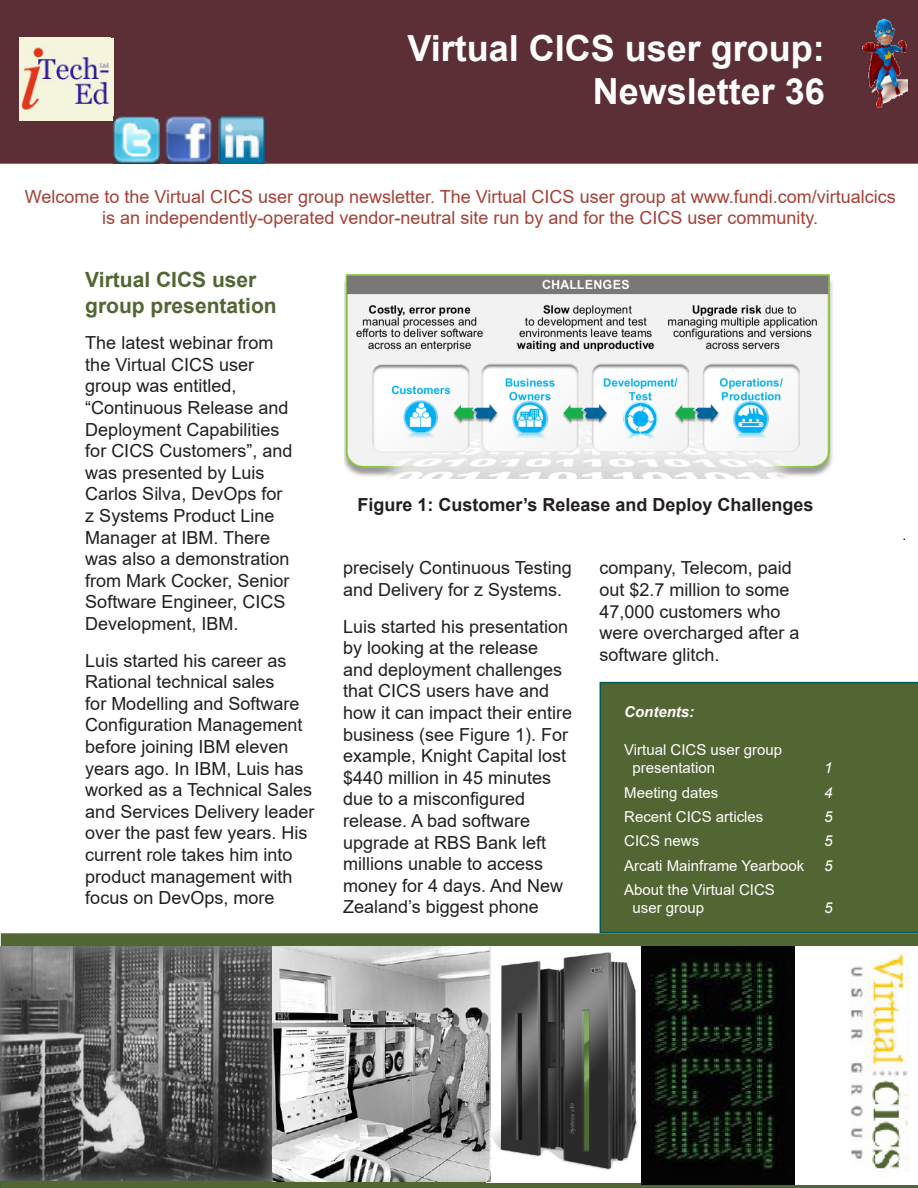
<style>
.page{position:relative;width:918px;height:1188px;background:#fff}
.page>*{position:absolute;margin:0;border:0;box-sizing:border-box;transform-origin:0 0}
.t1{font:700 36px "Arial";color:#fff}
.text{font:700 21px/25.2px "Arial";color:#526633}
.text-2{font:18px/21.6px "Arial";color:#231f20}
.text-3{font:18px/21.6px "Arial";color:#a44137;text-align:center}
.t2{font:700 18px "Arial";color:#231f20}
.contents{font:15px/18px "Arial";color:#fff}
.contents-2{font:italic 700 15px "Arial";color:#fff}
.contents-3{font:italic 15px "Arial";color:#fff}
</style>
<div class="page">
<div style="left:0;top:0;width:918px;height:164px;background:#5c2e36"></div>
<svg style="left:1px;top:933px;width:917px;height:255px;background:#566939"></svg>
<img style="left:491px;top:946px;width:151px;height:236px">
<img style="left:0;top:946px;width:491px;height:236px">
<div style="left:600px;top:682px;width:318px;height:251px;background:#526633"></div>
<img style="left:642px;top:946px;width:276px;height:238px">
<img style="left:19px;top:37px;width:95px;height:83px">
<img style="left:861px;top:15px;width:47px;height:95px">
<img style="left:851px;top:950px;width:58px;height:228px">
<img style="left:219px;top:117px;width:46px;height:46px">
<img style="left:114px;top:116px;width:46px;height:48px">
<img style="left:166px;top:116px;width:46px;height:48px">
<img style="left:344px;top:274px;width:489px;height:205px">
<p class="t1" style="left:407px;top:23px;width:419px">Virtual CICS user group:</p>
<p class="t1" style="left:593px;top:66px;width:234px">Newsletter 36</p>
<p class="text-3" style="left:25px;top:185px;width:873px">Welcome to the Virtual CICS user group newsletter. The Virtual CICS user group at www.fundi.com/virtualcics is an independently-operated vendor-neutral site run by and for the CICS user community.</p>
<p class="text" style="left:85px;top:268px;width:193px">Virtual CICS user group presentation</p>
<p class="text-2" style="left:85px;top:332px;width:209px">The latest webinar from the Virtual CICS user group was entitled, “Continuous Release and<br>Deployment Capabilities for CICS Customers”, and was presented by Luis<br>Carlos Silva, DevOps for z Systems Product Line<br>Manager at IBM. There was also a demonstration from Mark Cocker, Senior<br>Software Engineer, CICS<br>Development, IBM.</p>
<p class="text-2" style="left:85px;top:649px;width:231px">Luis started his career as<br>Rational technical sales<br>for Modelling and Software<br>Configuration Management before joining IBM eleven years ago. In IBM, Luis has worked as a Technical Sales and Services Delivery leader over the past few years. His current role takes him into product management with focus on DevOps, more</p>
<p class="t2" style="left:357px;top:492px;width:458px">Figure 1: Customer’s Release and Deploy Challenges</p>
<p class="text-2" style="left:343px;top:557px;width:230px">precisely Continuous Testing and Delivery for z Systems.</p>
<p class="text-2" style="left:343px;top:615px;width:231px">Luis started his presentation by looking at the release and deployment challenges that CICS users have and how it can impact their entire business (see Figure 1). For example, Knight Capital lost $440 million in 45 minutes due to a misconfigured release. A bad software upgrade at RBS Bank left millions unable to access money for 4 days. And New<br>Zealand’s biggest phone</p>
<p class="text-2" style="left:600px;top:557px;width:202px">company, Telecom, paid out $2.7 million to some<br>47,000 customers who were overcharged after a software glitch.</p>
<p class="contents-2" style="left:624px;top:702px;width:71px">Contents:</p>
<p class="contents" style="left:633px;top:741px;width:151px;text-indent:-8px">Virtual CICS user group presentation</p>
<p class="contents-3" style="left:824px;top:758px;width:10px">1</p>
<p class="contents" style="left:624px;top:783px;width:96px">Meeting dates</p>
<p class="contents-3" style="left:824px;top:783px;width:10px">4</p>
<p class="contents" style="left:624px;top:808px;width:141px">Recent CICS articles</p>
<p class="contents-3" style="left:824px;top:807px;width:10px">5</p>
<p class="contents" style="left:624px;top:832px;width:77px">CICS news</p>
<p class="contents-3" style="left:824px;top:831px;width:10px">5</p>
<p class="contents" style="left:624px;top:856px;width:182px">Arcati Mainframe Yearbook</p>
<p class="contents-3" style="left:824px;top:856px;width:10px">5</p>
<p class="contents" style="left:633px;top:881px;width:144px;text-indent:-8px">About the Virtual CICS user group</p>
<p class="contents-3" style="left:824px;top:898px;width:10px">5</p>
</div>
